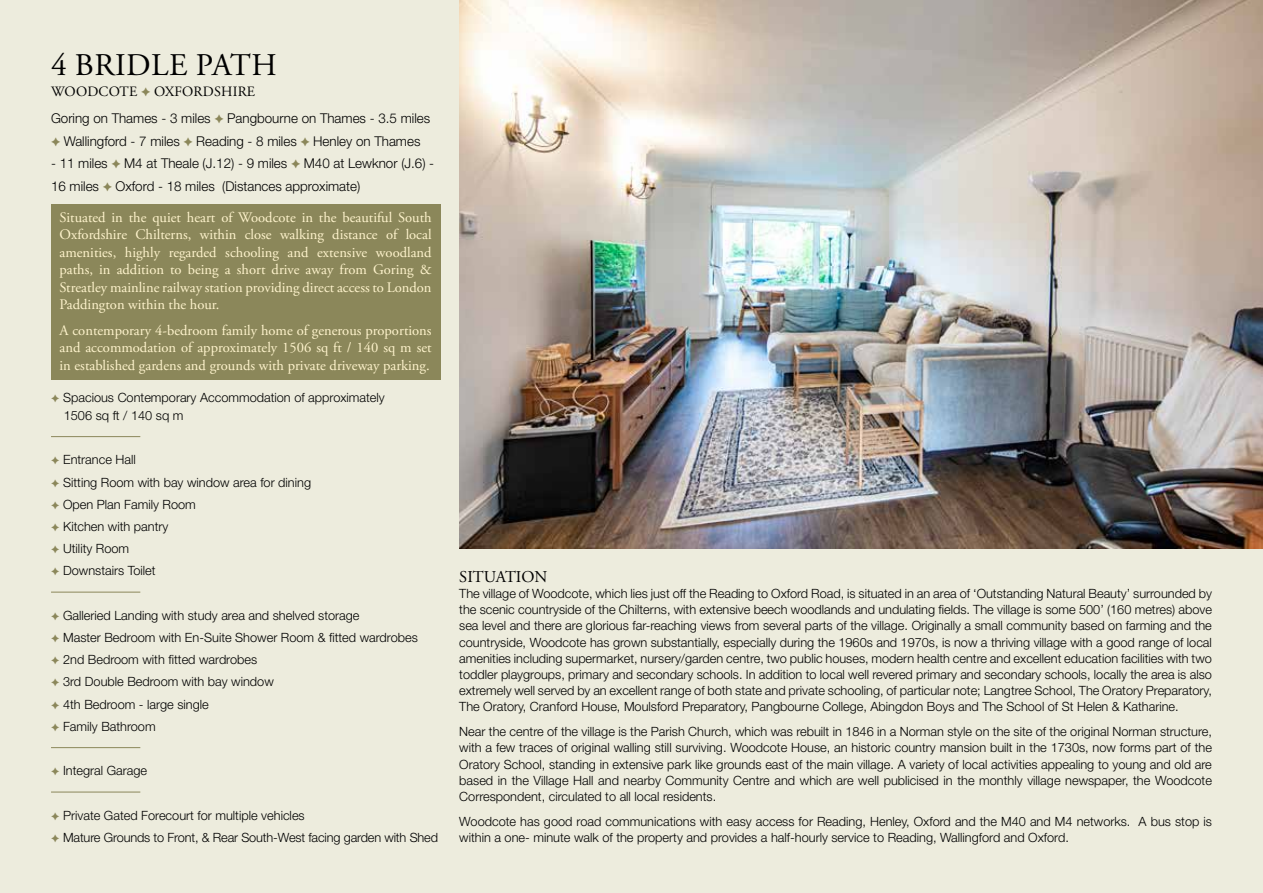
<style>
.page{position:relative;width:1263px;height:893px;background:#edecdd}
.page>*{position:absolute;margin:0;border:0;box-sizing:border-box;transform-origin:0 0}
.t1{font:31.5px "Adobe Garamond Pro";letter-spacing:.015em;color:#000}
.t2{font:16.5px "Adobe Garamond Pro";color:#000}
.t3{font:14.55px/17.4px "Adobe Garamond Pro";color:#fff4cd;text-align:justify}
.t4{font:14.25px "Adobe Garamond Pro";letter-spacing:.015em;color:#000}
.t5{font:300 13.5px/22.5px "Helvetica Neue LT Std";color:#000;text-align:center}
.t6{font:300 12.75px/16.2px "Helvetica Neue LT Std";color:#000}
.s1{color:#8b875a}
</style>
<div class="page">
<img style="left:459px;top:0;width:804px;height:549px">
<div style="left:51px;top:204px;width:389px;height:176px;background:#8b875a"></div>
<hr style="left:51px;top:436px;width:89px;height:1px;background:#8b875a">
<hr style="left:51px;top:592px;width:89px;height:1px;background:#8b875a">
<hr style="left:51px;top:747px;width:89px;height:1px;background:#8b875a">
<hr style="left:51px;top:792px;width:89px;height:1px;background:#8b875a">
<h1 class="t1" style="left:51px;top:46px;width:227px">4 BRIDLE PATH</h1>
<p class="t4" style="left:51px;top:83px;width:206px">WOODCOTE OXFORDSHIRE</p>
<p class="t5" style="left:51px;top:107px;width:381px">Goring on Thames - 3 miles Pangbourne on Thames - 3.5 miles<br>Wallingford - 7 miles Reading - 8 miles Henley on Thames</p>
<p class="t5" style="left:51px;top:152px;width:385px;text-align:left">- 11 miles M4 at Theale (J.12) - 9 miles M40 at Lewknor (J.6) -<br>16 miles Oxford - 18 miles (Distances approximate)</p>
<p class="t3" style="left:60px;top:209px;width:374px">Situated in the quiet heart of Woodcote in the beautiful South Oxfordshire Chilterns, within close walking distance of local amenities, highly regarded schooling and extensive woodland paths, in addition to being a short drive away from Goring &amp; Streatley mainline railway station providing direct access to London Paddington within the hour.</p>
<p class="t3" style="left:60px;top:322px;width:374px">A contemporary 4-bedroom family home of generous proportions and accommodation of approximately 1506 sq ft / 140 sq m set in established gardens and grounds with private driveway parking.</p>
<p class="t6" style="left:64px;top:388px;width:322px;line-height:18px;text-indent:-13px"><span class="s1">✦</span> Spacious Contemporary Accommodation of approximately<br>1506 sq ft / 140 sq m</p>
<p class="t6" style="left:51px;top:448px;width:262px;line-height:22.2px"><span class="s1">✦</span> Entrance Hall<br><span class="s1">✦</span> Sitting Room with bay window area for dining <span class="s1">✦</span> Open Plan Family Room<br><span class="s1">✦</span> Kitchen with pantry<br><span class="s1">✦</span> Utility Room<br><span class="s1">✦</span> Downstairs Toilet</p>
<p class="t6" style="left:51px;top:604px;width:368px;line-height:22.2px"><span class="s1">✦</span> Galleried Landing with study area and shelved storage<br><span class="s1">✦</span> Master Bedroom with En-Suite Shower Room &amp; fitted wardrobes <span class="s1">✦</span> 2nd Bedroom with fitted wardrobes<br><span class="s1">✦</span> 3rd Double Bedroom with bay window<br><span class="s1">✦</span> 4th Bedroom - large single<br><span class="s1">✦</span> Family Bathroom</p>
<p class="t6" style="left:51px;top:762px;width:98px"><span class="s1">✦</span> Integral Garage</p>
<p class="t6" style="left:51px;top:804px;width:388px;line-height:22.2px"><span class="s1">✦</span> Private Gated Forecourt for multiple vehicles<br><span class="s1">✦</span> Mature Grounds to Front, &amp; Rear South-West facing garden with Shed</p>
<p class="t2" style="left:459px;top:567px;width:90px">SITUATION</p>
<p class="t6" style="left:459px;top:585px;width:754px;text-align:justify">The village of Woodcote, which lies just off the Reading to Oxford Road, is situated in an area of ‘Outstanding Natural Beauty’ surrounded by the scenic countryside of the Chilterns, with extensive beech woodlands and undulating fields. The village is some 500’ (160 metres) above sea level and there are glorious far-reaching views from several parts of the village. Originally a small community based on farming and the countryside, Woodcote has grown substantially, especially during the 1960s and 1970s, is now a thriving village with a good range of local amenities including supermarket, nursery/garden centre, two public houses, modern health centre and excellent education facilities with two toddler playgroups, primary and secondary schools. In addition to local well revered primary and secondary schools, locally the area is also extremely well served by an excellent range of both state and private schooling, of particular note; Langtree School, The Oratory Preparatory, The Oratory, Cranford House, Moulsford Preparatory, Pangbourne College, Abingdon Boys and The School of St Helen &amp; Katharine.</p>
<p class="t6" style="left:459px;top:723px;width:754px;text-align:justify">Near the centre of the village is the Parish Church, which was rebuilt in 1846 in a Norman style on the site of the original Norman structure, with a few traces of original walling still surviving. Woodcote House, an historic country mansion built in the 1730s, now forms part of the Oratory School, standing in extensive park like grounds east of the main village. A variety of local activities appealing to young and old are based in the Village Hall and nearby Community Centre and which are well publicised in the monthly village newspaper, the Woodcote Correspondent, circulated to all local residents.</p>
<p class="t6" style="left:459px;top:813px;width:754px">Woodcote has good road communications with easy access for Reading, Henley, Oxford and the M40 and M4 networks. A bus stop is within a one- minute walk of the property and provides a half-hourly service to Reading, Wallingford and Oxford.</p>
</div>
